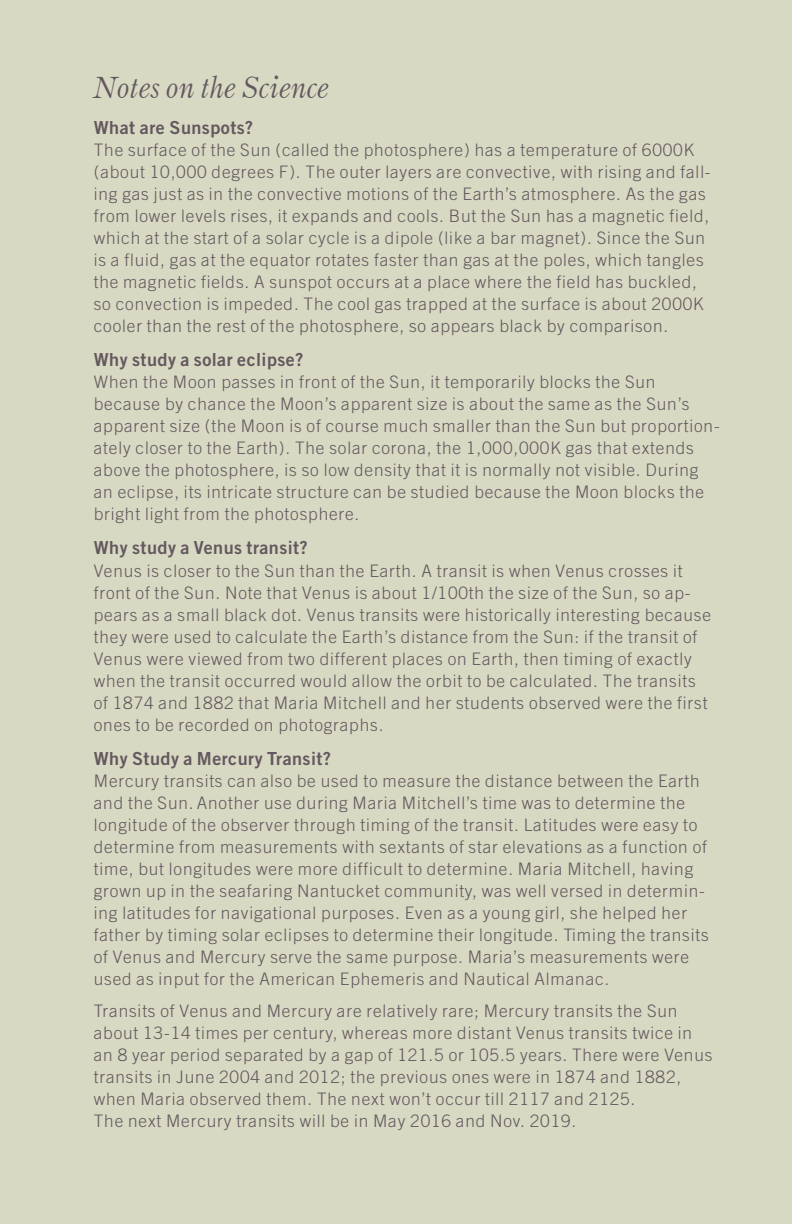
<style>
.page{position:relative;width:792px;height:1224px;background:#d8d9c2}
.page>*{position:absolute;margin:0;border:0;box-sizing:border-box;transform-origin:0 0}
.t1{font:italic 30px "Bruce Old Style BT";color:#63585f;scale:.96 1}
.Notes_on_Sci--Questi{font:18px "Trade Gothic Bold Two";letter-spacing:.025em;color:#63585f}
.Notes_text{font:18px "Trade Gothic Bold Two";letter-spacing:.025em;color:#63585f}
.Notes_text-2{font:300 17.2px/22px "Trade Gothic";letter-spacing:.05em;color:#63585f}
</style>
<div class="page">
<p class="t1" style="left:94px;top:70px;width:247px">Notes on the Science</p>
<p class="Notes_text" style="left:94px;top:117px;width:161px">What are Sunspots?</p>
<p class="Notes_text-2" style="left:94px;top:139px;width:618px">The surface of the Sun (called the photosphere) has a temperature of 6000K (about 10,000 degrees F). The outer layers are convective, with rising and fall&shy;ing gas just as in the convective motions of the Earth’s atmosphere. As the gas from lower levels rises, it expands and cools. But the Sun has a magnetic field, which at the start of a solar cycle is a dipole (like a bar magnet). Since the Sun is a fluid, gas at the equator rotates faster than gas at the poles, which tangles the magnetic fields. A sunspot occurs at a place where the field has buckled, so convection is impeded. The cool gas trapped at the surface is about 2000K cooler than the rest of the photosphere, so appears black by comparison.</p>
<p class="Notes_on_Sci--Questi" style="left:94px;top:349px;width:211px">Why study a solar eclipse?</p>
<p class="Notes_text-2" style="left:94px;top:371px;width:627px">When the Moon passes in front of the Sun, it temporarily blocks the Sun because by chance the Moon’s apparent size is about the same as the Sun’s apparent size (the Moon is of course much smaller than the Sun but proportion&shy;ately closer to the Earth). The solar corona, the 1,000,000K gas that extends above the photosphere, is so low density that it is normally not visible. During an eclipse, its intricate structure can be studied because the Moon blocks the bright light from the photosphere.</p>
<p class="Notes_on_Sci--Questi" style="left:94px;top:537px;width:215px">Why study a Venus transit?</p>
<p class="Notes_text-2" style="left:94px;top:559px;width:618px">Venus is closer to the Sun than the Earth. A transit is when Venus crosses it front of the Sun. Note that Venus is about 1/100th the size of the Sun, so ap&shy;pears as a small black dot. Venus transits were historically interesting because they were used to calculate the Earth’s distance from the Sun: if the transit of Venus were viewed from two different places on Earth, then timing of exactly when the transit occurred would allow the orbit to be calculated. The transits of 1874 and 1882 that Maria Mitchell and her students observed were the first ones to be recorded on photographs.</p>
<p class="Notes_on_Sci--Questi" style="left:94px;top:747px;width:239px">Why Study a Mercury Transit?</p>
<p class="Notes_text-2" style="left:94px;top:769px;width:616px">Mercury transits can also be used to measure the distance between the Earth and the Sun. Another use during Maria Mitchell’s time was to determine the longitude of the observer through timing of the transit. Latitudes were easy to determine from measurements with sextants of star elevations as a function of time, but longitudes were more difficult to determine. Maria Mitchell, having grown up in the seafaring Nantucket community, was well versed in determin&shy;ing latitudes for navigational purposes. Even as a young girl, she helped her father by timing solar eclipses to determine their longitude. Timing the transits of Venus and Mercury serve the same purpose. Maria’s measurements were used as input for the American Ephemeris and Nautical Almanac.</p>
<p class="Notes_text-2" style="left:94px;top:999px;width:620px">Transits of Venus and Mercury are relatively rare; Mercury transits the Sun about 13-14 times per century, whereas more distant Venus transits twice in an 8 year period separated by a gap of 121.5 or 105.5 years. There were Venus transits in June 2004 and 2012; the previous ones were in 1874 and 1882, when Maria observed them. The next won’t occur till 2117 and 2125.<br>The next Mercury transits will be in May 2016 and Nov. 2019.</p>
</div>
